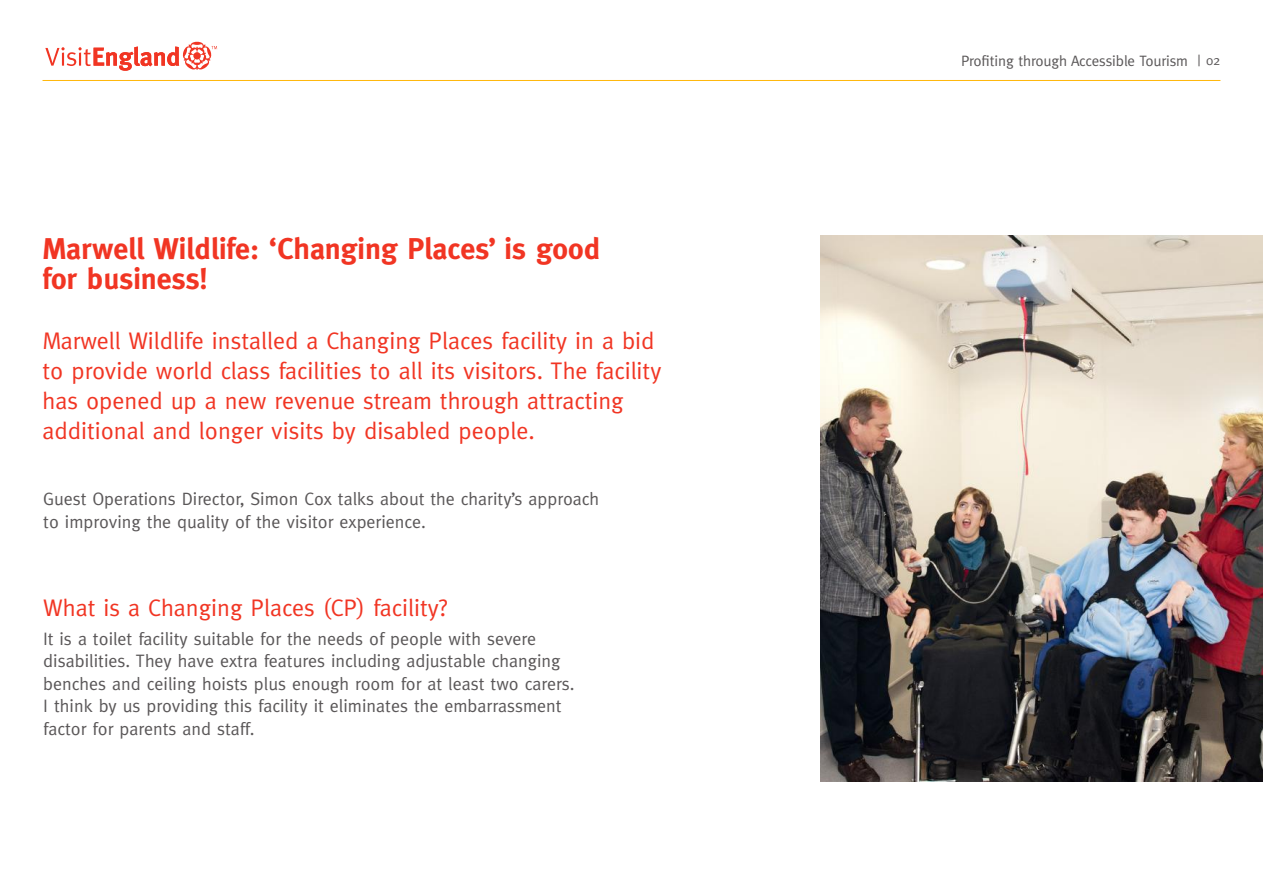
<style>
.page{position:relative;width:1263px;height:893px;background:#fff}
.page>*{position:absolute;margin:0;border:0;box-sizing:border-box;transform-origin:0 0}
.t1{font:700 30px/30px "Meta";color:#f13523}
.t2{font:24px/30px "Meta";color:#f13523}
.t3{font:18px/22.5px "Meta";color:#5a5758}
.t4{font:15px "Meta";letter-spacing:-.01em;color:#5a5758}
.s1{font-size:13.5px}
</style>
<div class="page">
<hr style="left:43px;top:80px;width:1177px;height:1px;background:#ffb70b">
<svg style="left:45px;top:41px;width:172px;height:30px"></svg>
<img style="left:821px;top:236px;width:442px;height:545px">
<h1 class="t1" style="left:43px;top:234px;width:559px">Marwell Wildlife: ‘Changing Places’ is good for business!</h1>
<h2 class="t2" style="left:43px;top:326px;width:620px">Marwell Wildlife installed a Changing Places facility in a bid to provide world class facilities to all its visitors. The facility has opened up a new revenue stream through attracting additional and longer visits by disabled people.</h2>
<p class="t3" style="left:43px;top:488px;width:557px">Guest Operations Director, Simon Cox talks about the charity’s approach to improving the quality of the visitor experience.</p>
<h2 class="t2" style="left:43px;top:592px;width:406px">What is a Changing Places (CP) facility?</h2>
<p class="t3" style="left:43px;top:627px;width:533px">It is a toilet facility suitable for the needs of people with severe disabilities. They have extra features including adjustable changing benches and ceiling hoists plus enough room for at least two carers.<br>I think by us providing this facility it eliminates the embarrassment factor for parents and staff.</p>
<p class="t4" style="left:961px;top:52px;width:261px">Profiting through Accessible Tourism | <span class="s1">02</span></p>
</div>
